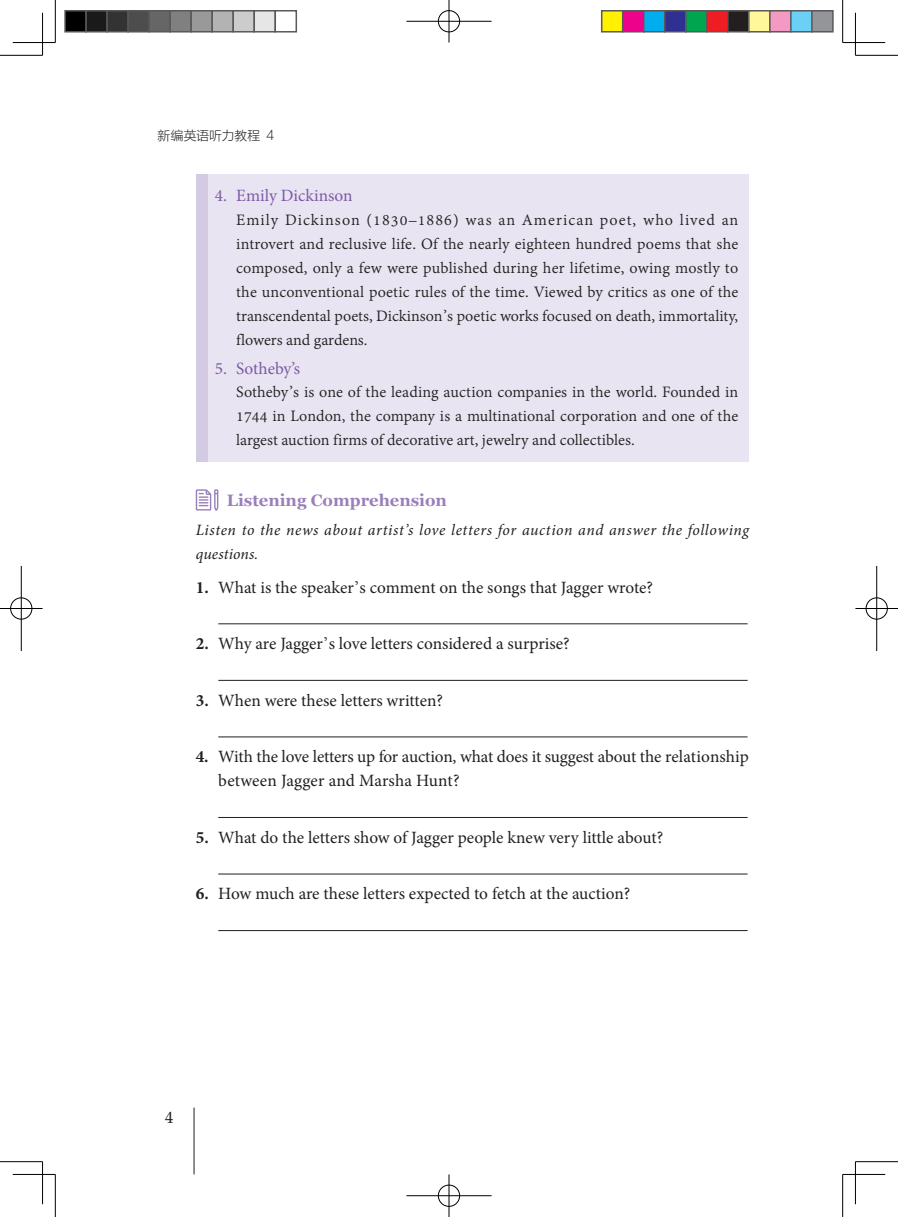
<style>
.page{position:relative;width:898px;height:1217px;background:#fff}
.page>*{position:absolute;margin:0;border:0;box-sizing:border-box;transform-origin:0 0}
.P-表1_下{font:17.25px/24px "Adobe Devanagari";color:#231f20;text-align:justify}
.P-Listening下1_有长横线{font:17.25px/24px "Minion Pro";letter-spacing:-.005em;color:#231f20}
.P-表内1{font:17.25px "Minion Pro";color:#7b5aa5}
.P-Cultural{font:700 16.5px "Georgia";color:#9980bb}
.t1{font:16.5px "Book Antiqua";color:#231f20}
.P-Listen{font:italic 15.75px/24px "Minion Pro";letter-spacing:.03em;color:#231f20}
.t2{font:12.75px "FZLTXHJW GB1 0";letter-spacing:.005em;color:#231f20}
.s1{font-weight:700}
.s2{font-family:"Times New Roman"}
</style>
<div class="page">
<hr style="left:194px;top:1107px;width:1px;height:67px;background:#231f20">
<div style="left:196px;top:174px;width:12px;height:287px;background:#d3cae3"></div>
<div style="left:208px;top:174px;width:540px;height:287px;background:#e9e4f1"></div>
<svg style="left:196px;top:489px;width:22px;height:21px"></svg>
<hr style="left:218px;top:623px;width:529px;height:1px;background:#231f20">
<hr style="left:218px;top:680px;width:529px;height:1px;background:#231f20">
<hr style="left:218px;top:736px;width:529px;height:1px;background:#231f20">
<hr style="left:218px;top:817px;width:529px;height:1px;background:#231f20">
<hr style="left:218px;top:873px;width:529px;height:1px;background:#231f20">
<hr style="left:218px;top:930px;width:529px;height:1px;background:#231f20">
<hr style="left:0;top:55px;width:43px;height:1px;background:#000">
<hr style="left:855px;top:55px;width:42px;height:1px;background:#000">
<hr style="left:0;top:1161px;width:43px;height:1px;background:#000">
<hr style="left:855px;top:1161px;width:42px;height:1px;background:#000">
<hr style="left:55px;top:0;width:1px;height:43px;background:#000">
<hr style="left:55px;top:1174px;width:1px;height:42px;background:#000">
<hr style="left:842px;top:0;width:1px;height:43px;background:#000">
<hr style="left:842px;top:1174px;width:1px;height:42px;background:#000">
<hr style="left:13px;top:42px;width:42px;height:1px;background:#000">
<hr style="left:842px;top:42px;width:42px;height:1px;background:#000">
<hr style="left:13px;top:1173px;width:42px;height:1px;background:#000">
<hr style="left:842px;top:1173px;width:42px;height:1px;background:#000">
<hr style="left:42px;top:13px;width:1px;height:42px;background:#000">
<hr style="left:42px;top:1161px;width:1px;height:42px;background:#000">
<hr style="left:854px;top:13px;width:1px;height:42px;background:#000">
<hr style="left:854px;top:1161px;width:1px;height:42px;background:#000">
<div style="left:437px;top:10px;width:23px;height:23px;border:2px solid #fff;border-radius:50%"></div>
<hr style="left:406px;top:20px;width:85px;height:2px;background:#fff">
<hr style="left:448px;top:0;width:2px;height:43px;background:#fff">
<div style="left:438px;top:10px;width:21px;height:22px;border:1px solid #000;border-radius:50%"></div>
<hr style="left:406px;top:21px;width:85px;height:1px;background:#000">
<hr style="left:448px;top:0;width:1px;height:43px;background:#000">
<div style="left:437px;top:1183px;width:23px;height:23px;border:2px solid #fff;border-radius:50%"></div>
<hr style="left:406px;top:1194px;width:85px;height:2px;background:#fff">
<hr style="left:448px;top:1174px;width:2px;height:42px;background:#fff">
<div style="left:438px;top:1184px;width:21px;height:22px;border:1px solid #000;border-radius:50%"></div>
<hr style="left:406px;top:1195px;width:85px;height:1px;background:#000">
<hr style="left:448px;top:1174px;width:1px;height:42px;background:#000">
<div style="left:10px;top:596px;width:23px;height:24px;border:2px solid #fff;border-radius:50%"></div>
<hr style="left:0;top:607px;width:43px;height:2px;background:#fff">
<hr style="left:20px;top:566px;width:2px;height:85px;background:#fff">
<div style="left:10px;top:597px;width:22px;height:22px;border:1px solid #000;border-radius:50%"></div>
<hr style="left:0;top:608px;width:43px;height:1px;background:#000">
<hr style="left:21px;top:566px;width:1px;height:85px;background:#000">
<div style="left:864px;top:596px;width:23px;height:24px;border:2px solid #fff;border-radius:50%"></div>
<hr style="left:855px;top:607px;width:42px;height:2px;background:#fff">
<hr style="left:875px;top:566px;width:2px;height:85px;background:#fff">
<div style="left:865px;top:597px;width:22px;height:22px;border:1px solid #000;border-radius:50%"></div>
<hr style="left:855px;top:608px;width:42px;height:1px;background:#000">
<hr style="left:876px;top:566px;width:1px;height:85px;background:#000">
<div style="left:65px;top:11px;width:21px;height:21px;background:#000"></div>
<div style="left:64px;top:10px;width:23px;height:23px;border:2px solid #595959"></div>
<div style="left:86px;top:11px;width:21px;height:21px;background:#1a1a1a"></div>
<div style="left:85px;top:10px;width:23px;height:23px;border:2px solid #595959"></div>
<div style="left:107px;top:11px;width:21px;height:21px;background:#333"></div>
<div style="left:106px;top:10px;width:23px;height:23px;border:2px solid #595959"></div>
<div style="left:128px;top:11px;width:21px;height:21px;background:#4d4d4d"></div>
<div style="left:127px;top:10px;width:23px;height:23px;border:2px solid #595959"></div>
<div style="left:149px;top:11px;width:21px;height:21px;background:#666"></div>
<div style="left:148px;top:10px;width:23px;height:23px;border:2px solid #595959"></div>
<div style="left:170px;top:11px;width:21px;height:21px;background:#808080"></div>
<div style="left:169px;top:10px;width:23px;height:23px;border:2px solid #595959"></div>
<div style="left:191px;top:11px;width:21px;height:21px;background:#999"></div>
<div style="left:190px;top:10px;width:23px;height:23px;border:2px solid #595959"></div>
<div style="left:212px;top:11px;width:21px;height:21px;background:#b3b3b3"></div>
<div style="left:211px;top:10px;width:23px;height:23px;border:2px solid #595959"></div>
<div style="left:233px;top:11px;width:21px;height:21px;background:#ccc"></div>
<div style="left:232px;top:10px;width:23px;height:23px;border:2px solid #595959"></div>
<div style="left:254px;top:11px;width:21px;height:21px;background:#e6e6e6"></div>
<div style="left:253px;top:10px;width:23px;height:23px;border:2px solid #595959"></div>
<div style="left:274px;top:10px;width:23px;height:23px;border:2px solid #595959"></div>
<div style="left:601px;top:11px;width:21px;height:21px;background:#fff101"></div>
<div style="left:600px;top:10px;width:23px;height:23px;border:2px solid #595959"></div>
<div style="left:622px;top:11px;width:21px;height:21px;background:#ed028c"></div>
<div style="left:621px;top:10px;width:23px;height:23px;border:2px solid #595959"></div>
<div style="left:643px;top:11px;width:21px;height:21px;background:#00aeef"></div>
<div style="left:642px;top:10px;width:23px;height:23px;border:2px solid #595959"></div>
<div style="left:664px;top:11px;width:21px;height:21px;background:#2e3092"></div>
<div style="left:663px;top:10px;width:23px;height:23px;border:2px solid #595959"></div>
<div style="left:685px;top:11px;width:21px;height:21px;background:#00a54f"></div>
<div style="left:684px;top:10px;width:23px;height:23px;border:2px solid #595959"></div>
<div style="left:706px;top:11px;width:21px;height:21px;background:#ee1d23"></div>
<div style="left:705px;top:10px;width:23px;height:23px;border:2px solid #595959"></div>
<div style="left:727px;top:11px;width:21px;height:21px;background:#231f20"></div>
<div style="left:726px;top:10px;width:23px;height:23px;border:2px solid #595959"></div>
<div style="left:748px;top:11px;width:21px;height:21px;background:#fff79a"></div>
<div style="left:747px;top:10px;width:23px;height:23px;border:2px solid #595959"></div>
<div style="left:769px;top:11px;width:21px;height:21px;background:#f499c2"></div>
<div style="left:768px;top:10px;width:23px;height:23px;border:2px solid #595959"></div>
<div style="left:790px;top:11px;width:21px;height:21px;background:#6bcff6"></div>
<div style="left:789px;top:10px;width:23px;height:23px;border:2px solid #595959"></div>
<div style="left:811px;top:11px;width:21px;height:21px;background:#939598"></div>
<div style="left:810px;top:10px;width:23px;height:23px;border:2px solid #595959"></div>
<p class="t2" style="left:157px;top:128px;width:118px">新编英语听力教程 4</p>
<p class="P-表内1" style="left:215px;top:184px;width:139px">4. Emily Dickinson</p>
<p class="P-表1_下" style="left:236px;top:209px;width:503px">Emily Dickinson (1830—1886) was an American poet, who lived an introvert and reclusive life. Of the nearly eighteen hundred poems that she composed, only a few were published during her lifetime, owing mostly to the unconventional poetic rules of the time. Viewed by critics as one of the transcendental poets, Dickinson’s poetic works focused on death, immortality, flowers and gardens.</p>
<p class="P-表内1" style="left:215px;top:356px;width:87px">5. Sotheby’s</p>
<p class="P-表1_下" style="left:236px;top:381px;width:503px">Sotheby’s is one of the leading auction companies in the world. Founded in 1744 in London, the company is a multinational corporation and one of the largest auction firms of decorative art, jewelry and collectibles.</p>
<p class="P-Cultural" style="left:227px;top:490px;width:222px">Listening Comprehension</p>
<p class="P-Listen" style="left:196px;top:517px;width:554px">Listen to the news about artist’s love letters for auction and answer the following questions.</p>
<p class="P-Listening下1_有长横线" style="left:196px;top:575px;width:458px"><span class="s1">1.</span> What is the speaker<span class="s2">’</span>s comment on the songs that Jagger wrote?</p>
<p class="P-Listening下1_有长横线" style="left:196px;top:631px;width:375px"><span class="s1">2.</span> Why are Jagger<span class="s2">’</span>s love letters considered a surprise?</p>
<p class="P-Listening下1_有长横线" style="left:196px;top:688px;width:249px"><span class="s1">3.</span> When were these letters written?</p>
<p class="P-Listening下1_有长横线" style="left:218px;top:744px;width:532px;text-indent:-22px"><span class="s1">4.</span> With the love letters up for auction, what does it suggest about the relationship between Jagger and Marsha Hunt?</p>
<p class="P-Listening下1_有长横线" style="left:196px;top:825px;width:469px"><span class="s1">5.</span> What do the letters show of Jagger people knew very little about?</p>
<p class="P-Listening下1_有长横线" style="left:196px;top:881px;width:436px"><span class="s1">6.</span> How much are these letters expected to fetch at the auction?</p>
<p class="t1" style="left:165px;top:1106px;width:10px">4</p>
</div>
